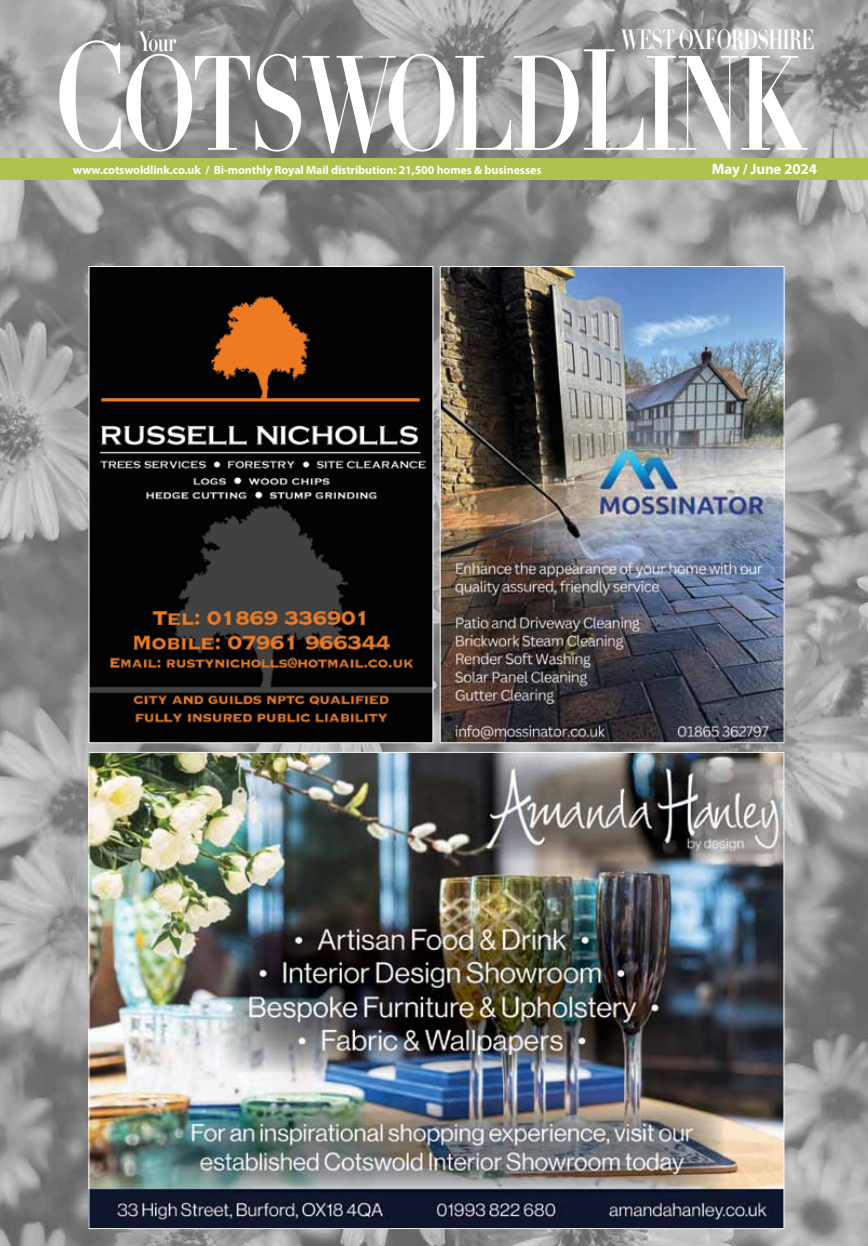
<style>
.page{position:relative;width:868px;height:1246px;background:#fff}
.page>*{position:absolute;margin:0;border:0;box-sizing:border-box;transform-origin:0 0}
.t1{font:700 131.85px "Didot";letter-spacing:-.04em;color:#fff;scale:.67 1}
.t2{font:700 27px "Didot";letter-spacing:-.04em;color:#fff;scale:.67 1}
.t3{font:700 15px "Myriad Pro";letter-spacing:-.01em;color:#fff}
.t4{font:700 12px "Myriad Pro";letter-spacing:-.01em;color:#fff}
.s1{font-size:150.3px}
.s2{font-size:141px}
</style>
<div class="page">
<img style="left:0;top:0;width:867px;height:1246px">
<img style="left:91px;top:268px;width:340px;height:473px">
<img style="left:442px;top:268px;width:340px;height:473px">
<div style="left:0;top:159px;width:867px;height:21px;background:#b0c14d"></div>
<img style="left:90px;top:754px;width:692px;height:473px">
<h2 class="t2" style="left:139px;top:25px;width:57px">YOUR</h2>
<h2 class="t2" style="left:621px;top:23px;width:290px">WEST OXFORDSHIRE</h2>
<h1 class="t1" style="left:54px;top:22px;width:1123px"><span class="s1">C</span>OTSWOLD<span class="s2">L</span>INK</h1>
<p class="t4" style="left:73px;top:162px;width:470px">www.cotswoldlink.co.uk / Bi-monthly Royal Mail distribution: 21,500 homes &amp; businesses</p>
<p class="t3" style="left:711px;top:159px;width:107px">May / June 2024</p>
</div>
